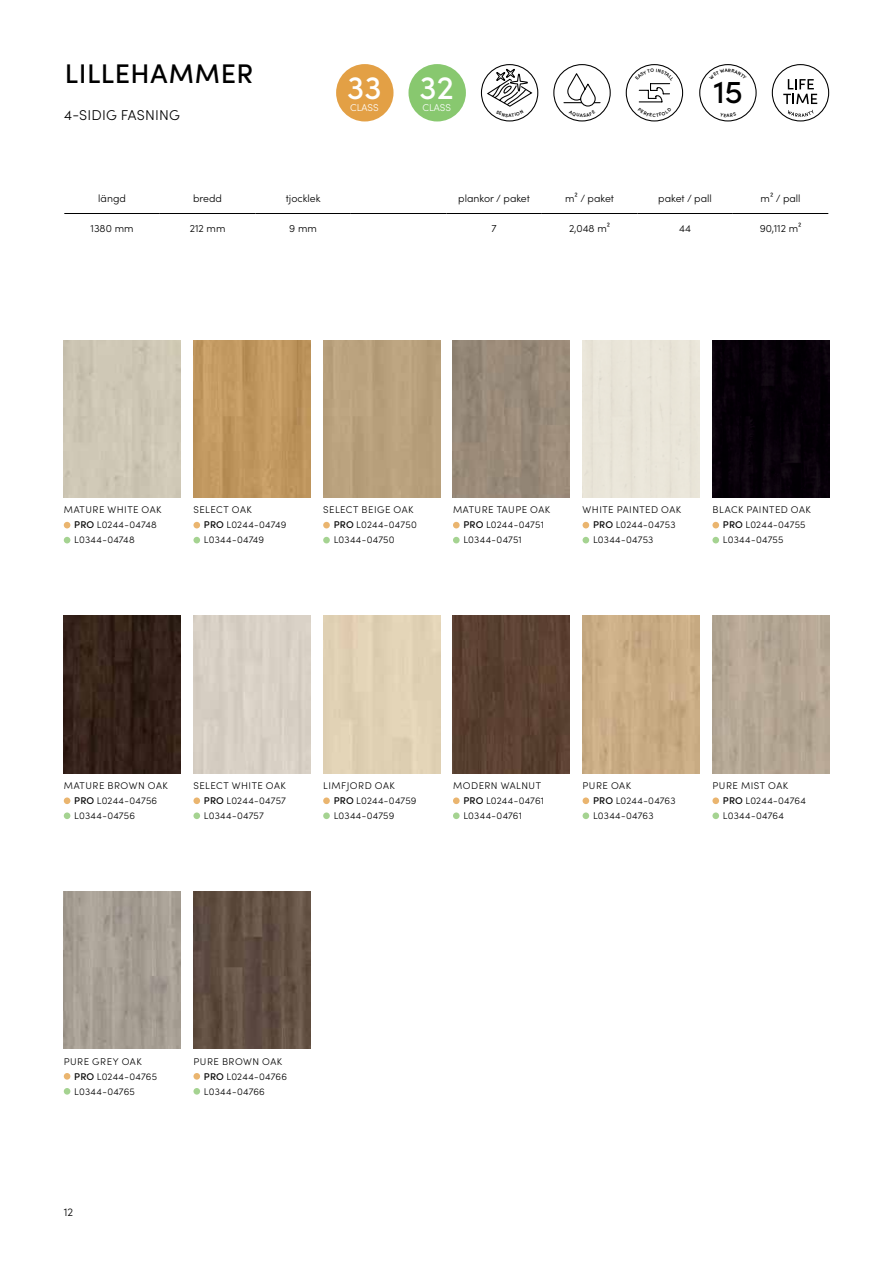
<style>
.page{position:relative;width:893px;height:1263px;background:#fff}
.page>*{position:absolute;margin:0;border:0;box-sizing:border-box;transform-origin:0 0}
.t1{font:500 32.85px "Sofia Pro";color:#fff}
.t2{font:500 32.1px "Sofia Pro";color:#000}
.t3{font:500 27px "Sofia Pro";letter-spacing:.02em;color:#000}
.t4{font:300 14.25px "Sofia Pro";letter-spacing:.015em;color:#000}
.t5{font:300 11.25px "Sofia Pro";color:#000}
.t6{font:300 10.5px "Sofia Pro";color:#000}
.t7{font:300 9.9px "Sofia Pro";color:#fff}
.t8{font:300 9.75px/15px "Sofia Pro";letter-spacing:.03em;color:#000}
.s1{font-weight:500}
</style>
<div class="page">
<div style="left:712px;top:340px;width:117px;height:157px;background:#070008"></div>
<img style="left:583px;top:616px;width:116px;height:157px">
<img style="left:64px;top:616px;width:117px;height:157px">
<img style="left:64px;top:891px;width:117px;height:158px">
<img style="left:453px;top:340px;width:117px;height:157px">
<img style="left:193px;top:891px;width:117px;height:158px">
<img style="left:453px;top:616px;width:117px;height:157px">
<img style="left:193px;top:340px;width:117px;height:157px">
<div style="left:553px;top:64px;width:58px;height:57px;border:1px solid #000;border-radius:50%"></div>
<div style="left:481px;top:64px;width:57px;height:57px;border:1px solid #000;border-radius:50%"></div>
<div style="left:626px;top:64px;width:57px;height:57px;border:1px solid #000;border-radius:50%"></div>
<div style="left:336px;top:64px;width:57px;height:57px;background:#e3a045;border-radius:50%"></div>
<div style="left:408px;top:64px;width:58px;height:57px;background:#88c86f;border-radius:50%"></div>
<div style="left:772px;top:64px;width:57px;height:57px;border:1px solid #000;border-radius:50%"></div>
<svg style="left:788px;top:110px;width:25px;height:7px"></svg>
<svg style="left:783px;top:79px;width:34px;height:25px"></svg>
<div style="left:699px;top:64px;width:58px;height:57px;border:1px solid #000;border-radius:50%"></div>
<hr style="left:64px;top:213px;width:96px;height:1px;background:#000">
<hr style="left:160px;top:213px;width:95px;height:1px;background:#000">
<hr style="left:255px;top:213px;width:96px;height:1px;background:#000">
<hr style="left:351px;top:213px;width:95px;height:1px;background:#000">
<hr style="left:446px;top:213px;width:96px;height:1px;background:#000">
<hr style="left:542px;top:213px;width:95px;height:1px;background:#000">
<hr style="left:637px;top:213px;width:96px;height:1px;background:#000">
<hr style="left:733px;top:213px;width:95px;height:1px;background:#000">
<svg style="left:64px;top:522px;width:6px;height:6px"></svg>
<svg style="left:64px;top:537px;width:6px;height:6px"></svg>
<div style="left:712px;top:522px;width:7px;height:6px;background:#eab56f;border-radius:50%"></div>
<div style="left:712px;top:537px;width:7px;height:6px;background:#a5d391;border-radius:50%"></div>
<div style="left:583px;top:797px;width:6px;height:7px;background:#eab56f;border-radius:50%"></div>
<div style="left:583px;top:812px;width:6px;height:7px;background:#a5d391;border-radius:50%"></div>
<div style="left:64px;top:797px;width:6px;height:7px;background:#eab56f;border-radius:50%"></div>
<div style="left:64px;top:812px;width:6px;height:7px;background:#a5d391;border-radius:50%"></div>
<div style="left:712px;top:797px;width:7px;height:7px;background:#eab56f;border-radius:50%"></div>
<div style="left:712px;top:812px;width:7px;height:7px;background:#a5d391;border-radius:50%"></div>
<div style="left:193px;top:797px;width:7px;height:7px;background:#eab56f;border-radius:50%"></div>
<div style="left:193px;top:812px;width:7px;height:7px;background:#a5d391;border-radius:50%"></div>
<div style="left:64px;top:1073px;width:6px;height:7px;background:#eab56f;border-radius:50%"></div>
<div style="left:64px;top:1088px;width:6px;height:7px;background:#a5d391;border-radius:50%"></div>
<div style="left:453px;top:522px;width:7px;height:6px;background:#eab56f;border-radius:50%"></div>
<div style="left:453px;top:537px;width:7px;height:6px;background:#a5d391;border-radius:50%"></div>
<div style="left:323px;top:797px;width:7px;height:7px;background:#eab56f;border-radius:50%"></div>
<div style="left:323px;top:812px;width:7px;height:7px;background:#a5d391;border-radius:50%"></div>
<div style="left:193px;top:1073px;width:7px;height:7px;background:#eab56f;border-radius:50%"></div>
<div style="left:193px;top:1088px;width:7px;height:7px;background:#a5d391;border-radius:50%"></div>
<svg style="left:583px;top:522px;width:6px;height:6px"></svg>
<svg style="left:583px;top:537px;width:6px;height:6px"></svg>
<div style="left:453px;top:797px;width:7px;height:7px;background:#eab56f;border-radius:50%"></div>
<div style="left:453px;top:812px;width:7px;height:7px;background:#a5d391;border-radius:50%"></div>
<div style="left:193px;top:522px;width:7px;height:6px;background:#eab56f;border-radius:50%"></div>
<div style="left:193px;top:537px;width:7px;height:6px;background:#a5d391;border-radius:50%"></div>
<div style="left:323px;top:522px;width:7px;height:6px;background:#eab56f;border-radius:50%"></div>
<div style="left:323px;top:537px;width:7px;height:6px;background:#a5d391;border-radius:50%"></div>
<svg style="left:564px;top:74px;width:36px;height:43px"></svg>
<svg style="left:486px;top:68px;width:47px;height:49px"></svg>
<svg style="left:635px;top:68px;width:39px;height:49px"></svg>
<svg style="left:709px;top:69px;width:38px;height:4px"></svg>
<h3 class="t3" style="left:65px;top:54px;width:190px">LILLEHAMMER</h3>
<h3 class="t4" style="left:64px;top:105px;width:117px">4-SIDIG FASNING</h3>
<h1 class="t1" style="left:347px;top:63px;width:36px">33</h1>
<p class="t7" style="left:350px;top:100px;width:30px">CLASS</p>
<h1 class="t1" style="left:420px;top:63px;width:36px">32</h1>
<p class="t7" style="left:422px;top:100px;width:30px">CLASS</p>
<h2 class="t2" style="left:713px;top:68px;width:31px">15</h2>
<p class="t6" style="left:98px;top:191px;width:29px">längd</p>
<p class="t6" style="left:193px;top:191px;width:30px">bredd</p>
<p class="t6" style="left:286px;top:191px;width:36px">tjocklek</p>
<p class="t6" style="left:458px;top:191px;width:73px">plankor / paket</p>
<p class="t6" style="left:565px;top:191px;width:50px">m² / paket</p>
<p class="t6" style="left:658px;top:191px;width:55px">paket / pall</p>
<p class="t6" style="left:761px;top:191px;width:42px">m² / pall</p>
<p class="t6" style="left:91px;top:221px;width:45px">1380 mm</p>
<p class="t6" style="left:190px;top:221px;width:37px">212 mm</p>
<p class="t6" style="left:289px;top:221px;width:29px">9 mm</p>
<p class="t6" style="left:491px;top:221px;width:7px">7</p>
<p class="t6" style="left:569px;top:221px;width:43px">2,048 m²</p>
<p class="t6" style="left:679px;top:221px;width:13px">44</p>
<p class="t6" style="left:760px;top:221px;width:43px">90,112 m²</p>
<p class="t8" style="left:204px;top:502px;width:84px;text-indent:-10px">SELECT OAK<br><span class="s1">PRO</span> L0244-04749<br>L0344-04749</p>
<p class="t8" style="left:334px;top:502px;width:85px;text-indent:-10px">SELECT BEIGE OAK<br><span class="s1">PRO</span> L0244-04750<br>L0344-04750</p>
<p class="t8" style="left:74px;top:502px;width:89px;text-indent:-10px">MATURE WHITE OAK<br><span class="s1">PRO</span> L0244-04748<br>L0344-04748</p>
<p class="t8" style="left:723px;top:502px;width:89px;text-indent:-10px">BLACK PAINTED OAK<br><span class="s1">PRO</span> L0244-04755<br>L0344-04755</p>
<p class="t8" style="left:463px;top:502px;width:88px;text-indent:-10px">MATURE TAUPE OAK<br><span class="s1">PRO</span> L0244-04751<br>L0344-04751</p>
<p class="t8" style="left:593px;top:502px;width:90px;text-indent:-10px">WHITE PAINTED OAK<br><span class="s1">PRO</span> L0244-04753<br>L0344-04753</p>
<p class="t8" style="left:74px;top:778px;width:95px;text-indent:-10px">MATURE BROWN OAK<br><span class="s1">PRO</span> L0244-04756<br>L0344-04756</p>
<p class="t8" style="left:723px;top:778px;width:85px;text-indent:-10px">PURE MIST OAK<br><span class="s1">PRO</span> L0244-04764<br>L0344-04764</p>
<p class="t8" style="left:204px;top:778px;width:83px;text-align:justify;text-indent:-10px">SELECT WHITE OAK <span class="s1">PRO</span> L0244-04757<br>L0344-04757</p>
<p class="t8" style="left:334px;top:778px;width:84px;text-indent:-10px">LIMFJORD OAK<br><span class="s1">PRO</span> L0244-04759<br>L0344-04759</p>
<p class="t8" style="left:463px;top:778px;width:82px;text-indent:-10px">MODERN WALNUT<br><span class="s1">PRO</span> L0244-04761<br>L0344-04761</p>
<p class="t8" style="left:593px;top:778px;width:84px;text-indent:-10px">PURE OAK<br><span class="s1">PRO</span> L0244-04763<br>L0344-04763</p>
<p class="t8" style="left:74px;top:1053px;width:84px;text-indent:-10px">PURE GREY OAK<br><span class="s1">PRO</span> L0244-04765<br>L0344-04765</p>
<p class="t8" style="left:204px;top:1053px;width:85px;text-indent:-10px">PURE BROWN OAK<br><span class="s1">PRO</span> L0244-04766<br>L0344-04766</p>
<p class="t5" style="left:64px;top:1204px;width:11px">12</p>
</div>
